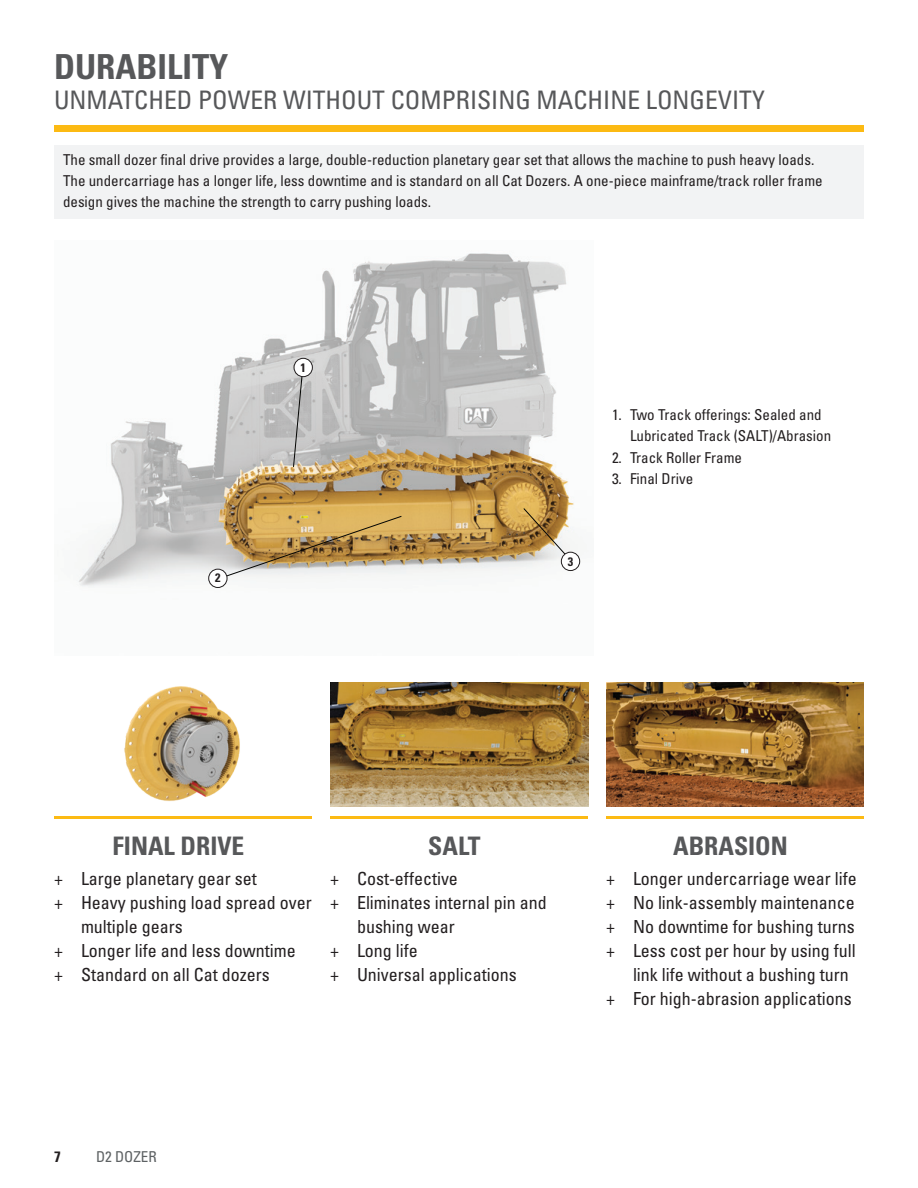
<style>
.page{position:relative;width:918px;height:1188px;background:#fff}
.page>*{position:absolute;margin:0;border:0;box-sizing:border-box;transform-origin:0 0}
.t1{font:700 condensed 34.5px "Univers LT Std";color:#57585a}
.t2{font:condensed 25.5px "Univers LT Std";color:#57585a}
.t3{font:700 condensed 25.5px "Univers LT Std";color:#57585a}
.t4{font:condensed 18px "Univers LT Std";color:#231f20}
.t5{font:condensed 15px/21px "Univers LT Std";color:#231f20}
.t6{font:condensed 15px "Univers LT Std";color:#5d6163}
.t7{font:700 condensed 15px "Univers LT Std";color:#231f20}
.t8{font:700 condensed 12.3px "Univers LT Std";color:#231f20}
</style>
<div class="page">
<div style="left:54px;top:146px;width:810px;height:73px;background:#f2f3f4"></div>
<hr style="left:54px;top:816px;width:258px;height:3px;background:#fcba13">
<hr style="left:330px;top:816px;width:258px;height:3px;background:#fcba13">
<hr style="left:606px;top:816px;width:258px;height:3px;background:#fcba13">
<img style="left:78px;top:253px;width:503px;height:335px">
<img style="left:124px;top:686px;width:116px;height:115px">
<img style="left:330px;top:682px;width:258px;height:125px">
<img style="left:606px;top:682px;width:258px;height:124px">
<svg style="left:293px;top:367px;width:11px;height:101px"></svg>
<svg style="left:523px;top:507px;width:50px;height:55px"></svg>
<svg style="left:216px;top:515px;width:186px;height:65px;background:#c6ab7c"></svg>
<div style="left:294px;top:358px;width:18px;height:19px;background:#fff;border-radius:50%"></div>
<div style="left:294px;top:358px;width:19px;height:19px;border:1px solid #231f20;border-radius:50%"></div>
<div style="left:209px;top:569px;width:18px;height:19px;background:#fff;border-radius:50%"></div>
<div style="left:208px;top:569px;width:19px;height:19px;border:1px solid #231f20;border-radius:50%"></div>
<div style="left:561px;top:552px;width:19px;height:19px;background:#fff;border-radius:50%"></div>
<div style="left:561px;top:552px;width:19px;height:19px;border:1px solid #231f20;border-radius:50%"></div>
<div style="left:54px;top:125px;width:810px;height:7px;background:#fcba13"></div>
<h1 class="t1" style="left:54px;top:46px;width:176px">DURABILITY</h1>
<h2 class="t2" style="left:54px;top:84px;width:712px">UNMATCHED POWER WITHOUT COMPRISING MACHINE LONGEVITY</h2>
<p class="t5" style="left:63px;top:149px;width:761px">The small dozer final drive provides a large, double-reduction planetary gear set that allows the machine to push heavy loads.<br>The undercarriage has a longer life, less downtime and is standard on all Cat Dozers. A one-piece mainframe/track roller frame design gives the machine the strength to carry pushing loads.</p>
<p class="t8" style="left:301px;top:360px;width:7px">1</p>
<p class="t8" style="left:215px;top:571px;width:7px">2</p>
<p class="t8" style="left:568px;top:554px;width:7px">3</p>
<p class="t5" style="left:630px;top:404px;width:203px;text-indent:-18px">1. Two Track offerings: Sealed and<br>Lubricated Track (SALT)/Abrasion</p>
<p class="t5" style="left:612px;top:447px;width:132px">2. Track Roller Frame</p>
<p class="t5" style="left:612px;top:468px;width:83px">3. Final Drive</p>
<h2 class="t3" style="left:113px;top:830px;width:133px">FINAL DRIVE</h2>
<p class="t4" style="left:54px;top:867px;width:204px">+ Large planetary gear set</p>
<p class="t4" style="left:54px;top:891px;width:259px">+ Heavy pushing load spread over</p>
<p class="t4" style="left:81px;top:915px;width:103px">multiple gears</p>
<p class="t4" style="left:54px;top:939px;width:243px">+ Longer life and less downtime</p>
<p class="t4" style="left:54px;top:963px;width:217px">+ Standard on all Cat dozers</p>
<h2 class="t3" style="left:428px;top:830px;width:54px">SALT</h2>
<p class="t4" style="left:330px;top:867px;width:129px">+ Cost-effective</p>
<p class="t4" style="left:330px;top:891px;width:218px">+ Eliminates internal pin and</p>
<p class="t4" style="left:357px;top:915px;width:99px">bushing wear</p>
<p class="t4" style="left:330px;top:939px;width:89px">+ Long life</p>
<p class="t4" style="left:330px;top:963px;width:188px">+ Universal applications</p>
<p class="t7" style="left:54px;top:1147px;width:8px">7</p>
<p class="t6" style="left:96px;top:1147px;width:62px">D2 DOZER</p>
<h2 class="t3" style="left:673px;top:830px;width:116px">ABRASION</h2>
<p class="t4" style="left:606px;top:867px;width:252px">+ Longer undercarriage wear life</p>
<p class="t4" style="left:606px;top:891px;width:250px">+ No link-assembly maintenance</p>
<p class="t4" style="left:606px;top:915px;width:250px">+ No downtime for bushing turns</p>
<p class="t4" style="left:606px;top:939px;width:251px">+ Less cost per hour by using full</p>
<p class="t4" style="left:633px;top:963px;width:217px">link life without a bushing turn</p>
<p class="t4" style="left:606px;top:987px;width:247px">+ For high-abrasion applications</p>
</div>
